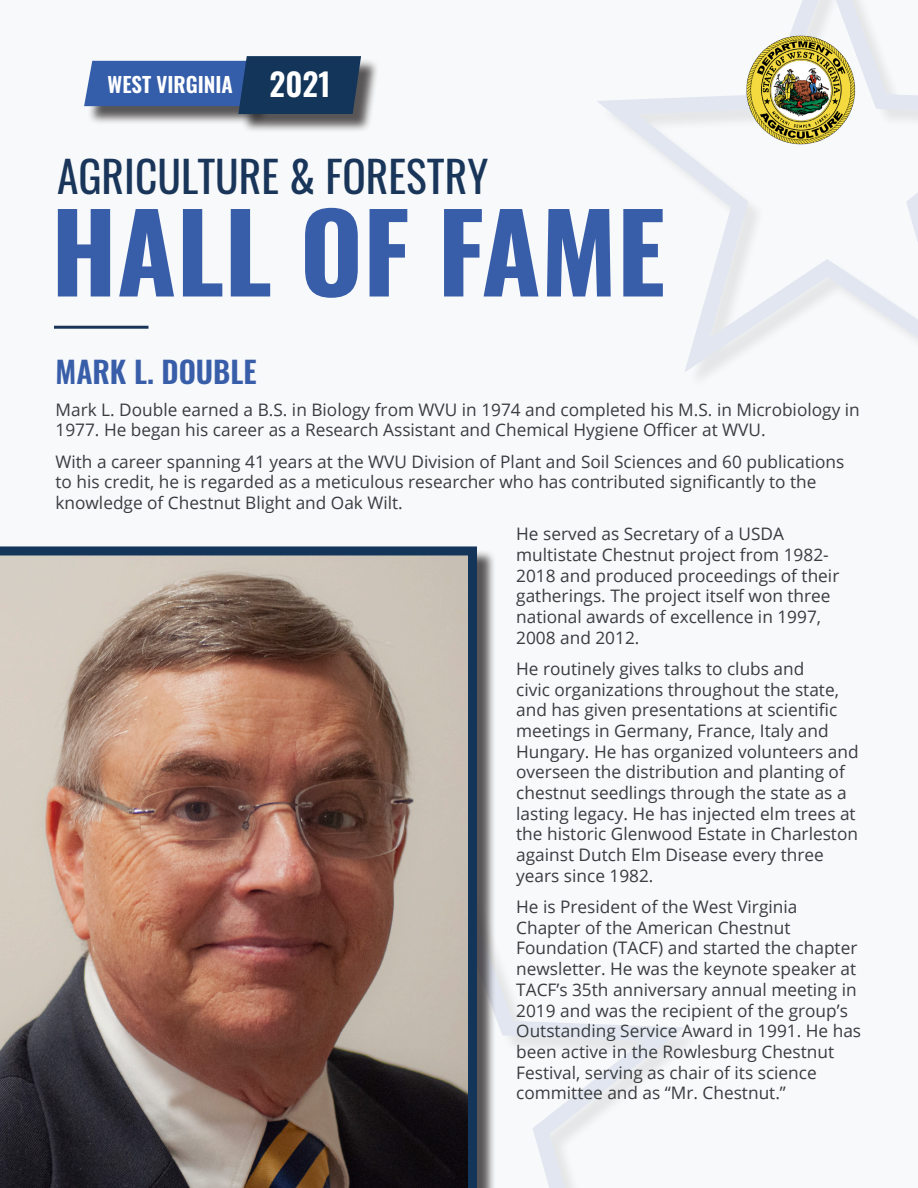
<style>
.page{position:relative;width:918px;height:1188px;background:#f8f9fa}
.page>*{position:absolute;margin:0;border:0;box-sizing:border-box;transform-origin:0 0}
.t1{font:700 108px "Oswald";color:#395ea9}
.t2{font:43.5px "Oswald";color:#19365a}
.Body_Text{font:600 31.5px "Oswald";color:#fff}
.Body_Text-2{font:600 30px "Oswald";color:#395ea9}
.Body_Text-3{font:600 21px "Oswald";color:#fff}
.Body_Text-4{font:17.25px/20.7px "Open Sans";color:#393d3f}
</style>
<div class="page">
<svg style="left:496px;top:958px;width:189px;height:230px"></svg>
<svg style="left:597px;top:0;width:321px;height:373px"></svg>
<div style="left:0;top:549px;width:496px;height:639px;background:#231f20;opacity:.75"></div>
<img style="left:0;top:546px;width:477px;height:642px">
<hr style="left:54px;top:326px;width:94px;height:3px;background:#19365a">
<img style="left:734px;top:33px;width:127px;height:113px">
<div style="left:87px;top:63px;width:190px;height:62px;background:#231f20;opacity:.75"></div>
<div style="left:241px;top:58px;width:138px;height:75px;background:#231f20;opacity:.75"></div>
<svg style="left:84px;top:56px;width:277px;height:58px;background:#375787"></svg>
<p class="Body_Text-3" style="left:108px;top:74px;width:127px">WEST VIRGINIA</p>
<p class="Body_Text" style="left:270px;top:68px;width:63px">2021</p>
<p class="t2" style="left:57px;top:138px;width:433px">AGRICULTURE &amp; FORESTRY</p>
<p class="t1" style="left:51px;top:196px;width:616px">HALL OF FAME</p>
<p class="Body_Text-2" style="left:56px;top:357px;width:203px">MARK L. DOUBLE</p>
<p class="Body_Text-4" style="left:56px;top:399px;width:806px">Mark L. Double earned a B.S. in Biology from WVU in 1974 and completed his M.S. in Microbiology in<br>1977. He began his career as a Research Assistant and Chemical Hygiene Officer at WVU.</p>
<p class="Body_Text-4" style="left:56px;top:450px;width:790px">With a career spanning 41 years at the WVU Division of Plant and Soil Sciences and 60 publications to his credit, he is regarded as a meticulous researcher who has contributed significantly to the knowledge of Chestnut Blight and Oak Wilt.</p>
<p class="Body_Text-4" style="left:516px;top:523px;width:325px">He served as Secretary of a USDA multistate Chestnut project from 1982- 2018 and produced proceedings of their gatherings. The project itself won three national awards of excellence in 1997, 2008 and 2012.</p>
<p class="Body_Text-4" style="left:516px;top:658px;width:344px">He routinely gives talks to clubs and<br>civic organizations throughout the state, and has given presentations at scientific meetings in Germany, France, Italy and Hungary. He has organized volunteers and overseen the distribution and planting of chestnut seedlings through the state as a lasting legacy. He has injected elm trees at the historic Glenwood Estate in Charleston against Dutch Elm Disease every three years since 1982.</p>
<p class="Body_Text-4" style="left:516px;top:896px;width:346px">He is President of the West Virginia Chapter of the American Chestnut Foundation (TACF) and started the chapter newsletter. He was the keynote speaker at TACF’s 35th anniversary annual meeting in 2019 and was the recipient of the group’s Outstanding Service Award in 1991. He has been active in the Rowlesburg Chestnut Festival, serving as chair of its science committee and as “Mr. Chestnut.”</p>
</div>
